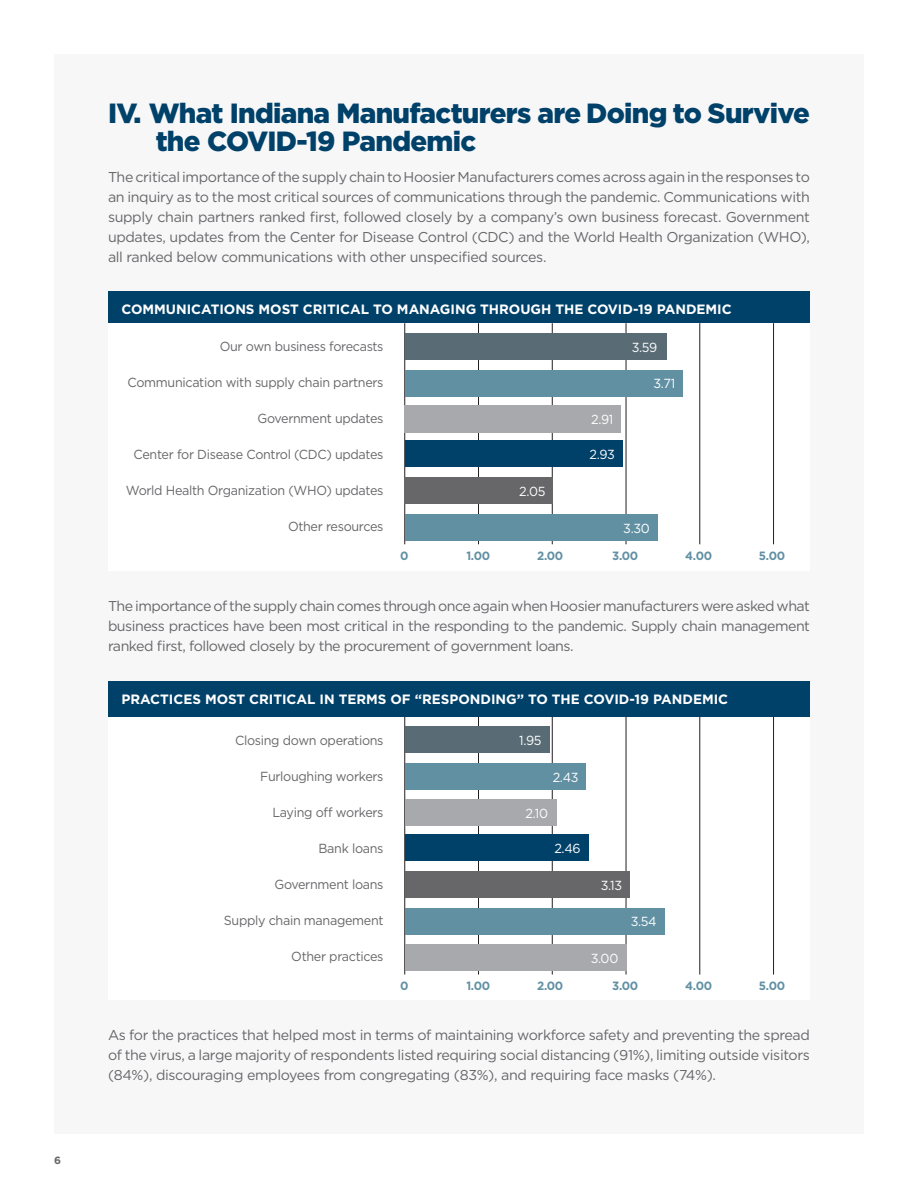
<style>
.page{position:relative;width:918px;height:1188px;background:#fff}
.page>*{position:absolute;margin:0;border:0;box-sizing:border-box;transform-origin:0 0}
.t1{font:900 27.75px "Gotham";letter-spacing:-.025em;color:#00416a}
.t2{font:14.25px/19.8px "Gotham";letter-spacing:-.025em;color:#67676a;text-align:justify}
.t3{font:700 13.5px "Gotham";color:#fff}
.t4{font:13.2px "Gotham";letter-spacing:-.025em;color:#67676a;scale:.96 1}
.t5{font:13.2px "Gotham";letter-spacing:-.025em;color:#fff;scale:.96 1}
.t6{font:700 12px "Gotham";letter-spacing:-.025em;color:#6190a3;scale:.96 1}
.t7{font:700 10.5px "Gotham";color:#67676a}
</style>
<div class="page">
<div style="left:54px;top:54px;width:810px;height:1080px;background:#f7f7f8"></div>
<div style="left:108px;top:717px;width:702px;height:283px;background:#fff"></div>
<div style="left:108px;top:682px;width:702px;height:35px;background:#00416a"></div>
<div style="left:108px;top:292px;width:702px;height:35px;background:#00416a"></div>
<div style="left:108px;top:323px;width:702px;height:247px;background:#fff"></div>
<hr style="left:478px;top:323px;width:1px;height:221px;background:#231f20">
<hr style="left:478px;top:717px;width:1px;height:258px;background:#231f20">
<hr style="left:626px;top:323px;width:1px;height:221px;background:#231f20">
<hr style="left:626px;top:717px;width:1px;height:258px;background:#231f20">
<hr style="left:773px;top:323px;width:1px;height:221px;background:#231f20">
<hr style="left:773px;top:717px;width:1px;height:258px;background:#231f20">
<hr style="left:405px;top:323px;width:1px;height:221px;background:#231f20">
<hr style="left:405px;top:717px;width:1px;height:258px;background:#231f20">
<hr style="left:552px;top:323px;width:1px;height:221px;background:#231f20">
<hr style="left:552px;top:717px;width:1px;height:258px;background:#231f20">
<hr style="left:700px;top:323px;width:1px;height:221px;background:#231f20">
<hr style="left:700px;top:717px;width:1px;height:258px;background:#231f20">
<div style="left:405px;top:333px;width:261px;height:27px;background:#596b75"></div>
<div style="left:405px;top:440px;width:218px;height:27px;background:#00416a"></div>
<div style="left:405px;top:370px;width:278px;height:27px;background:#6190a3"></div>
<div style="left:405px;top:477px;width:148px;height:27px;background:#67676a"></div>
<div style="left:405px;top:405px;width:216px;height:27px;background:#a8a9ad"></div>
<div style="left:405px;top:514px;width:252px;height:27px;background:#6190a3"></div>
<div style="left:405px;top:726px;width:144px;height:27px;background:#596b75"></div>
<div style="left:405px;top:834px;width:183px;height:27px;background:#00416a"></div>
<div style="left:405px;top:763px;width:181px;height:27px;background:#6190a3"></div>
<div style="left:405px;top:871px;width:225px;height:27px;background:#67676a"></div>
<div style="left:405px;top:799px;width:151px;height:27px;background:#a8a9ad"></div>
<div style="left:405px;top:908px;width:259px;height:27px;background:#6190a3"></div>
<div style="left:405px;top:944px;width:221px;height:27px;background:#a8a9ad"></div>
<p class="t7" style="left:54px;top:1153px;width:8px">6</p>
<p class="t1" style="left:108px;top:95px;width:703px">IV. What Indiana Manufacturers are Doing to Survive</p>
<p class="t1" style="left:156px;top:122px;width:322px">the COVID-19 Pandemic</p>
<p class="t2" style="left:108px;top:167px;width:704px">The critical importance of the supply chain to Hoosier Manufacturers comes across again in the responses to an inquiry as to the most critical sources of communications through the pandemic. Communications with supply chain partners ranked first, followed closely by a company’s own business forecast. Government updates, updates from the Center for Disease Control (CDC) and the World Health Organization (WHO), all ranked below communications with other unspecified sources.</p>
<p class="t3" style="left:122px;top:301px;width:612px">COMMUNICATIONS MOST CRITICAL TO MANAGING THROUGH THE COVID-19 PANDEMIC</p>
<p class="t4" style="left:220px;top:338px;width:172px">Our own business forecasts</p>
<p class="t4" style="left:128px;top:374px;width:268px">Communication with supply chain partners</p>
<p class="t4" style="left:258px;top:410px;width:133px">Government updates</p>
<p class="t4" style="left:134px;top:446px;width:262px">Center for Disease Control (CDC) updates</p>
<p class="t4" style="left:126px;top:482px;width:270px">World Health Organization (WHO) updates</p>
<p class="t4" style="left:288px;top:518px;width:101px">Other resources</p>
<p class="t5" style="left:632px;top:338px;width:28px">3.59</p>
<p class="t5" style="left:653px;top:375px;width:24px">3.71</p>
<p class="t5" style="left:591px;top:411px;width:25px">2.91</p>
<p class="t5" style="left:590px;top:446px;width:28px">2.93</p>
<p class="t5" style="left:519px;top:483px;width:29px">2.05</p>
<p class="t5" style="left:623px;top:520px;width:29px">3.30</p>
<p class="t6" style="left:400px;top:548px;width:10px">0</p>
<p class="t6" style="left:466px;top:548px;width:26px">1.00</p>
<p class="t6" style="left:537px;top:548px;width:29px">2.00</p>
<p class="t6" style="left:612px;top:548px;width:29px">3.00</p>
<p class="t6" style="left:685px;top:548px;width:30px">4.00</p>
<p class="t6" style="left:759px;top:548px;width:29px">5.00</p>
<p class="t2" style="left:108px;top:596px;width:704px">The importance of the supply chain comes through once again when Hoosier manufacturers were asked what business practices have been most critical in the responding to the pandemic. Supply chain management ranked first, followed closely by the procurement of government loans.</p>
<p class="t3" style="left:122px;top:690px;width:608px">PRACTICES MOST CRITICAL IN TERMS OF “RESPONDING” TO THE COVID-19 PANDEMIC</p>
<p class="t4" style="left:235px;top:732px;width:156px">Closing down operations</p>
<p class="t4" style="left:260px;top:768px;width:130px">Furloughing workers</p>
<p class="t4" style="left:272px;top:804px;width:117px">Laying off workers</p>
<p class="t4" style="left:319px;top:840px;width:69px">Bank loans</p>
<p class="t4" style="left:274px;top:876px;width:115px">Government loans</p>
<p class="t4" style="left:224px;top:912px;width:168px">Supply chain management</p>
<p class="t4" style="left:291px;top:948px;width:98px">Other practices</p>
<p class="t5" style="left:519px;top:732px;width:25px">1.95</p>
<p class="t5" style="left:553px;top:769px;width:28px">2.43</p>
<p class="t5" style="left:525px;top:804px;width:25px">2.10</p>
<p class="t5" style="left:554px;top:840px;width:29px">2.46</p>
<p class="t5" style="left:601px;top:876px;width:24px">3.13</p>
<p class="t5" style="left:591px;top:950px;width:30px">3.00</p>
<p class="t5" style="left:631px;top:913px;width:29px">3.54</p>
<p class="t6" style="left:400px;top:978px;width:10px">0</p>
<p class="t6" style="left:466px;top:978px;width:26px">1.00</p>
<p class="t6" style="left:537px;top:978px;width:29px">2.00</p>
<p class="t6" style="left:612px;top:978px;width:29px">3.00</p>
<p class="t6" style="left:685px;top:978px;width:30px">4.00</p>
<p class="t6" style="left:759px;top:978px;width:29px">5.00</p>
<p class="t2" style="left:108px;top:1025px;width:704px">As for the practices that helped most in terms of maintaining workforce safety and preventing the spread of the virus, a large majority of respondents listed requiring social distancing (91%), limiting outside visitors (84%), discouraging employees from congregating (83%), and requiring face masks (74%).</p>
</div>
